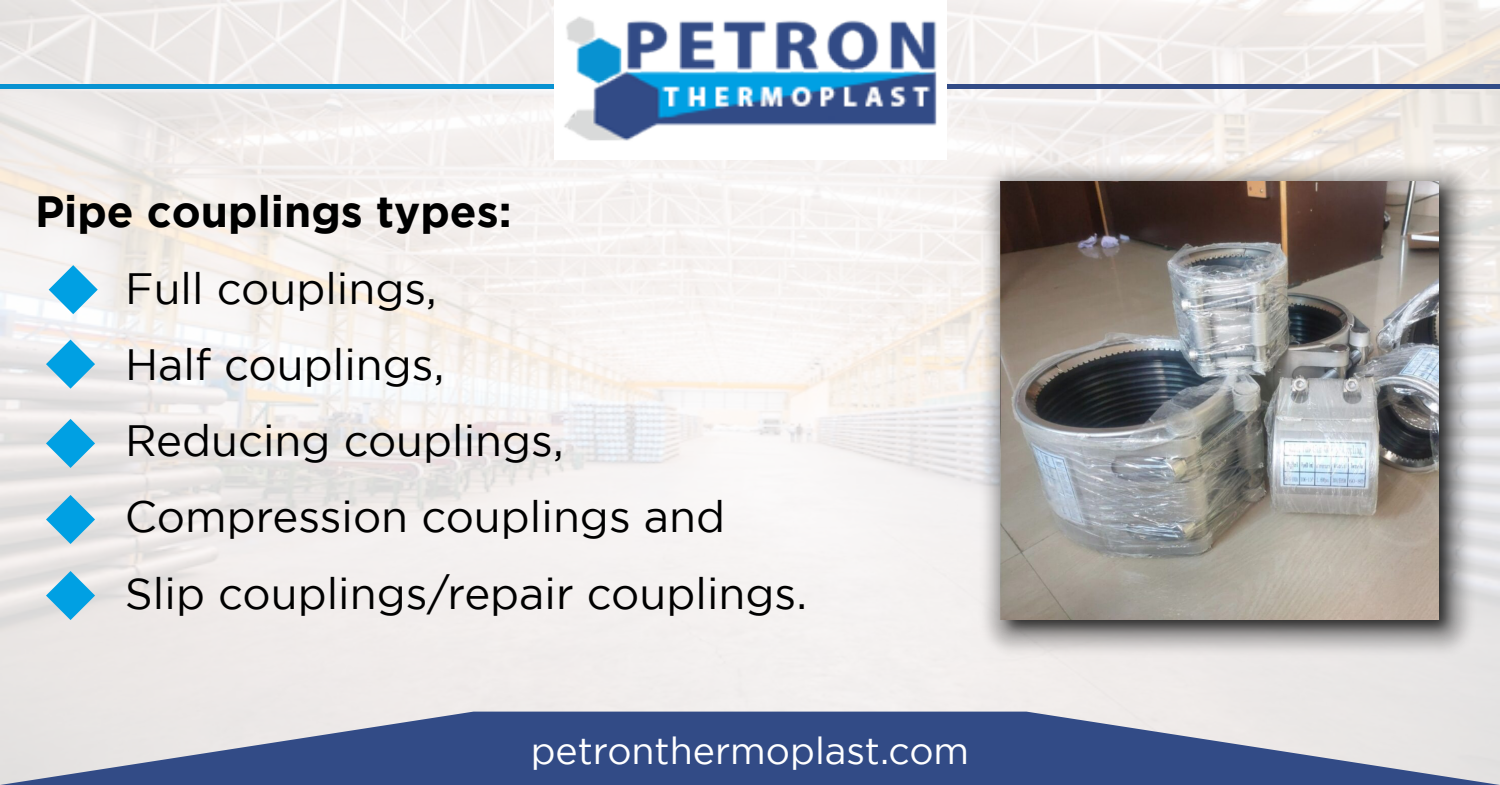
<style>
.page{position:relative;width:1500px;height:785px;background:#fff}
.page>*{position:absolute;margin:0;border:0;box-sizing:border-box;transform-origin:0 0}
.t1{font:43.75px/76.2px "Gotham";color:#000}
.t2{font:700 43.75px "Gotham";color:#000}
.t3{font:37.5px "Gotham";color:#fff}
</style>
<div class="page">
<svg style="left:0;top:712px;width:1500px;height:73px;background:#6b7ba3"></svg>
<div style="left:0;top:84px;width:774px;height:5px;background:#0892d1"></div>
<div style="left:883px;top:84px;width:617px;height:5px;background:#324b86"></div>
<img style="left:554px;top:16px;width:392px;height:125px">
<svg style="left:49px;top:265px;width:49px;height:49px"></svg>
<svg style="left:46px;top:340px;width:49px;height:49px"></svg>
<svg style="left:46px;top:419px;width:49px;height:49px;background:#73c2e3"></svg>
<svg style="left:46px;top:495px;width:49px;height:49px;background:#70bfe0"></svg>
<svg style="left:46px;top:571px;width:49px;height:49px;background:#73c1e2"></svg>
<img style="left:878px;top:171px;width:622px;height:476px">
<img style="left:1001px;top:182px;width:437px;height:437px">
<p class="t2" style="left:35px;top:187px;width:478px">Pipe couplings types:</p>
<p class="t1" style="left:125px;top:249px;width:684px">Full couplings,<br>Half couplings,<br>Reducing couplings,<br>Compression couplings and<br>Slip couplings/repair couplings.</p>
<p class="t3" style="left:531px;top:730px;width:440px">petronthermoplast.com</p>
</div>
